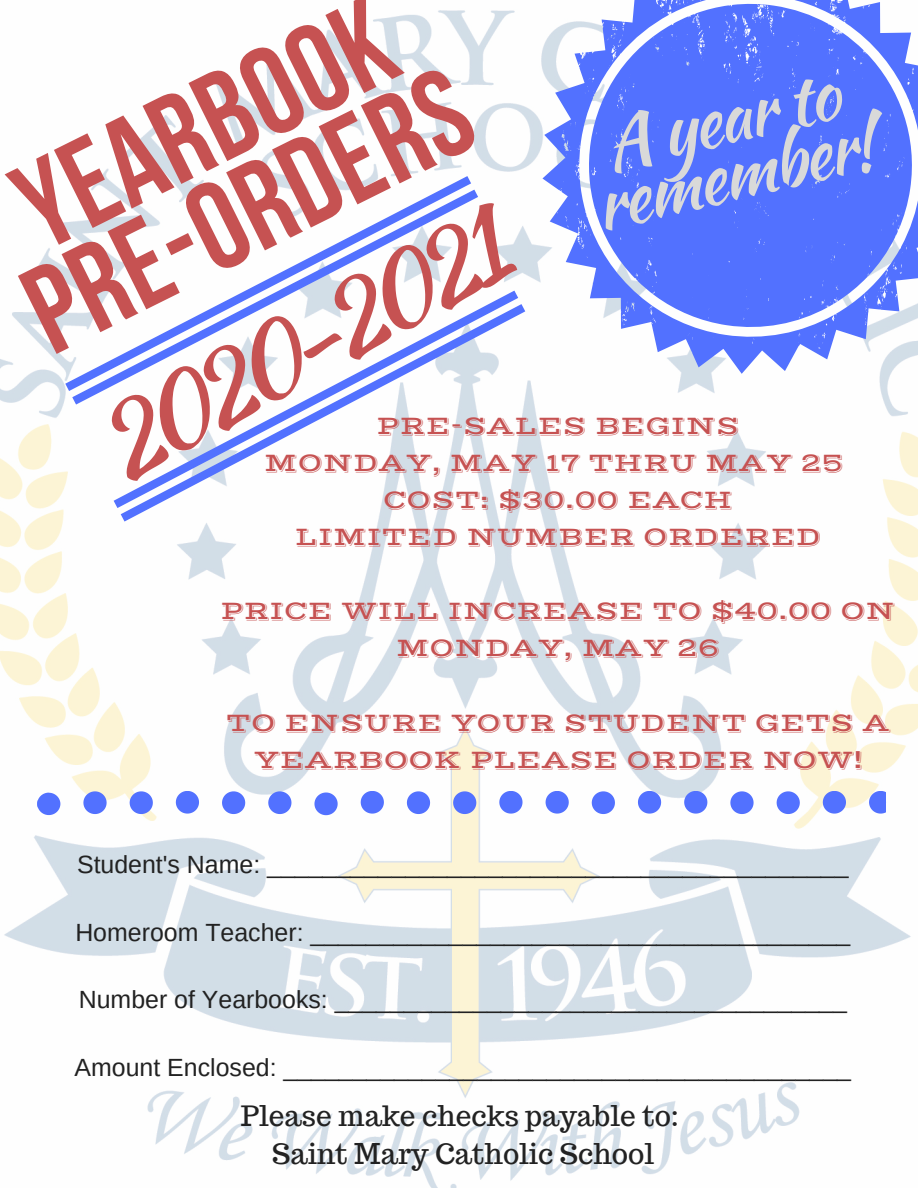
<style>
.page{position:relative;width:918px;height:1188px;background:#fff}
.page>*{position:absolute;margin:0;border:0;box-sizing:border-box;transform-origin:0 0}
.t1{font:700 124.5px "Bebas Neue";color:#c65252}
.t2{font:99.6px "Kaushan Script";color:#c65252}
.t3{font:71.25px "Kaushan Script";color:#d9d9d9}
.t4{font:28.05px "Trocchi";color:#222}
.t5{font:26.7px/37.2px "Vast Shadow";color:#c65252;text-align:center}
.t6{font:24.9px "Arimo";color:#222}
</style>
<div class="page">
<img style="left:0;top:10px;width:918px;height:1178px">
<svg style="left:542px;top:0;width:376px;height:374px;fill:#5271ff"></svg>
<svg style="left:114px;top:291px;width:411px;height:231px"></svg>
<svg style="left:65px;top:176px;width:413px;height:229px"></svg>
<svg style="left:37px;top:792px;width:850px;height:23px"></svg>
<p class="t1" style="left:1px;top:168px;width:407px;rotate:-26deg">YEARBOOK</p>
<p class="t1" style="left:11px;top:271px;width:482px;rotate:-26deg">PRE-ORDERS</p>
<p class="t3" style="left:593px;top:95px;width:241px;rotate:-13deg">A year to</p>
<p class="t3" style="left:584px;top:155px;width:286px;rotate:-13deg">remember!</p>
<p class="t2" style="left:69px;top:390px;width:452px;rotate:-29deg">2020-2021</p>
<p class="t5" style="left:377px;top:407px;width:365px">PRE-SALES BEGINS</p>
<p class="t5" style="left:264px;top:444px;width:581px">MONDAY, MAY 17 THRU MAY 25</p>
<p class="t5" style="left:383px;top:481px;width:351px">COST: $30.00 EACH</p>
<p class="t5" style="left:295px;top:519px;width:528px">LIMITED NUMBER ORDERED</p>
<p class="t5" style="left:221px;top:593px;width:677px">PRICE WILL INCREASE TO $40.00 ON</p>
<p class="t5" style="left:396px;top:630px;width:326px">MONDAY, MAY 26</p>
<p class="t5" style="left:226px;top:704px;width:666px">TO ENSURE YOUR STUDENT GETS A<br>YEARBOOK PLEASE ORDER NOW!</p>
<p class="t6" style="left:77px;top:851px;width:773px">Student's Name: __________________________________________</p>
<p class="t6" style="left:75px;top:918px;width:777px">Homeroom Teacher: _______________________________________</p>
<p class="t6" style="left:79px;top:986px;width:770px">Number of Yearbooks: _____________________________________</p>
<p class="t6" style="left:75px;top:1053px;width:778px">Amount Enclosed: _________________________________________</p>
<p class="t4" style="left:241px;top:1097px;width:440px">Please make checks payable to:</p>
<p class="t4" style="left:272px;top:1135px;width:383px">Saint Mary Catholic School</p>
</div>
